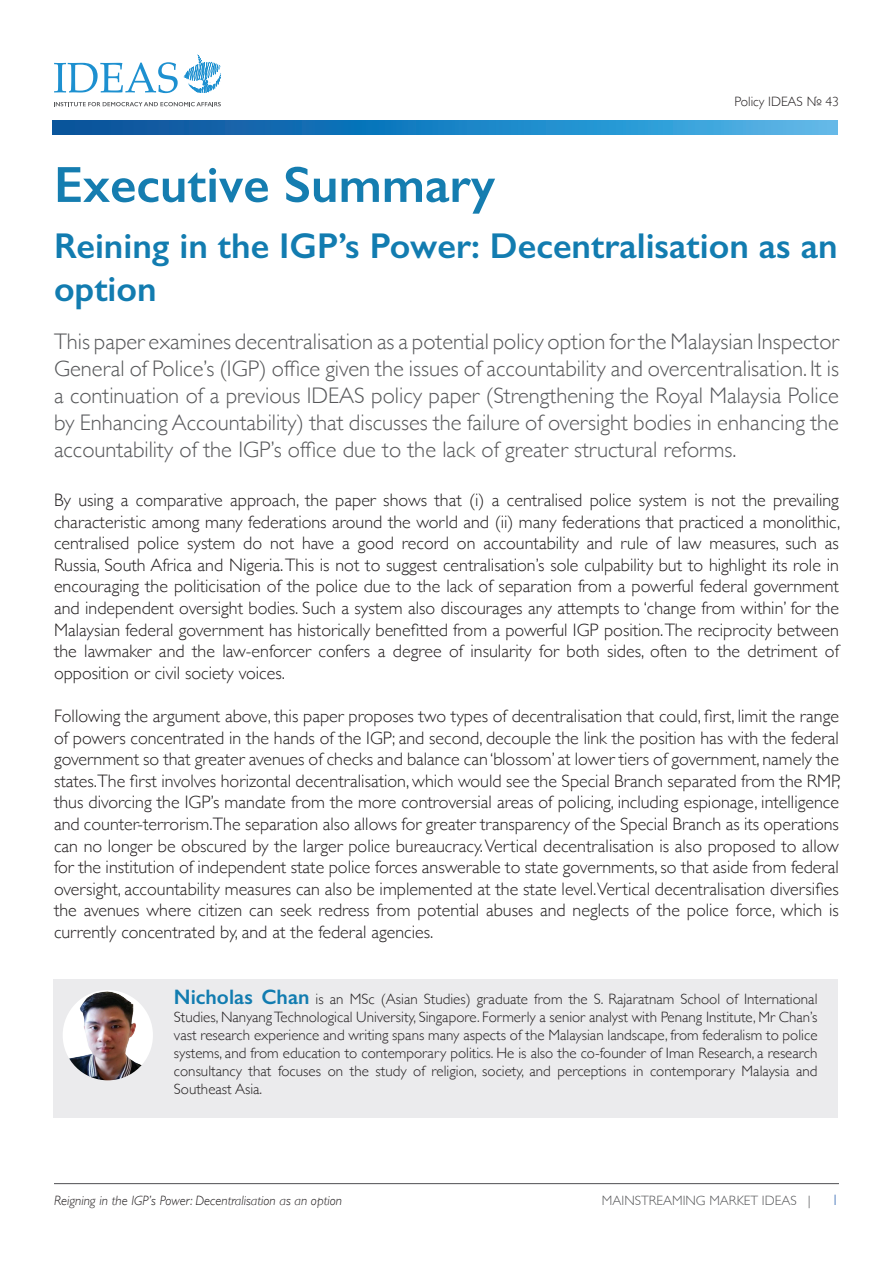
<style>
.page{position:relative;width:893px;height:1263px;background:#fff}
.page>*{position:absolute;margin:0;border:0;box-sizing:border-box;transform-origin:0 0}
.t1{font:600 51px "Gill Sans";color:#157db0}
.t2{font:600 36px/43.2px "Gill Sans";color:#127cb0}
.t3{font:300 22.5px/27px "Gill Sans";color:#57585a;text-align:justify}
.t4{font:300 18px/21.6px "Gill Sans";color:#231f20;text-align:justify}
.t5{font:300 15px/18px "Gill Sans";color:#231f20;text-align:justify}
.t6{font:300 15px "Gill Sans";color:#3267b2}
.t7{font:italic 300 13.5px "Gill Sans";color:#231f20}
.t8{font:300 13.5px "Gill Sans";color:#57585a}
.t9{font:300 13.5px "Gill Sans";color:#231f20}
.s1{color:#57585b}
.s2{font-weight:600;font-size:21px;color:#127cb0}
</style>
<div class="page">
<svg style="left:53px;top:121px;width:785px;height:13px;background:#2282c2"></svg>
<hr style="left:54px;top:1183px;width:785px;height:1px;background:#4f4f52">
<svg style="left:54px;top:54px;width:167px;height:39px"></svg>
<svg style="left:54px;top:102px;width:167px;height:4px"></svg>
<div style="left:53px;top:979px;width:785px;height:138px;background:#ebebed"></div>
<img style="left:63px;top:990px;width:90px;height:90px;border-radius:45px">
<p class="t1" style="left:54px;top:154px;width:443px">Executive Summary</p>
<p class="t9" style="left:735px;top:91px;width:106px">Policy IDEAS № 43</p>
<p class="t2" style="left:54px;top:223px;width:785px">Reining in the IGP’s Power: Decentralisation as an option</p>
<p class="t3" style="left:54px;top:327px;width:786px">This paper examines decentralisation as a potential policy option for the Malaysian Inspector General of Police’s (IGP) office given the issues of accountability and overcentralisation. It is a continuation of a previous IDEAS policy paper <span class="s1">(Strengthening the Royal Malaysia Police by Enhancing Accountability)</span> that discusses the failure of oversight bodies in enhancing the accountability of the IGP’s office due to the lack of greater structural reforms.</p>
<p class="t4" style="left:54px;top:488px;width:788px">By using a comparative approach, the paper shows that (i) a centralised police system is not the prevailing characteristic among many federations around the world and (ii) many federations that practiced a monolithic, centralised police system do not have a good record on accountability and rule of law measures, such as Russia, South Africa and Nigeria. This is not to suggest centralisation’s sole culpability but to highlight its role in encouraging the politicisation of the police due to the lack of separation from a powerful federal government and independent oversight bodies. Such a system also discourages any attempts to ‘change from within’ for the Malaysian federal government has historically benefitted from a powerful IGP position. The reciprocity between the lawmaker and the law-enforcer confers a degree of insularity for both sides, often to the detriment of opposition or civil society voices.</p>
<p class="t4" style="left:54px;top:704px;width:788px">Following the argument above, this paper proposes two types of decentralisation that could, first, limit the range of powers concentrated in the hands of the IGP; and second, decouple the link the position has with the federal government so that greater avenues of checks and balance can ‘blossom’ at lower tiers of government, namely the states.The first involves horizontal decentralisation, which would see the Special Branch separated from the RMP, thus divorcing the IGP’s mandate from the more controversial areas of policing, including espionage, intelligence and counter-terrorism.The separation also allows for greater transparency of the Special Branch as its operations can no longer be obscured by the larger police bureaucracy. Vertical decentralisation is also proposed to allow for the institution of independent state police forces answerable to state governments, so that aside from federal oversight, accountability measures can also be implemented at the state level.Vertical decentralisation diversifies the avenues where citizen can seek redress from potential abuses and neglects of the police force, which is currently concentrated by, and at the federal agencies.</p>
<p class="t5" style="left:174px;top:989px;width:645px"><span class="s2">Nicholas Chan</span> is an MSc (Asian Studies) graduate from the S. Rajaratnam School of International Studies, Nanyang Technological University, Singapore. Formerly a senior analyst with Penang Institute, Mr Chan’s vast research experience and writing spans many aspects of the Malaysian landscape, from federalism to police systems, and from education to contemporary politics. He is also the co-founder of Iman Research, a research consultancy that focuses on the study of religion, society, and perceptions in contemporary Malaysia and Southeast Asia.</p>
<p class="t7" style="left:54px;top:1193px;width:290px">Reigning in the IGP’s Power: Decentralisation as an option</p>
<p class="t8" style="left:602px;top:1190px;width:210px">MAINSTREAMING MARKET IDEAS |</p>
<p class="t6" style="left:831px;top:1189px;width:9px">1</p>
</div>
